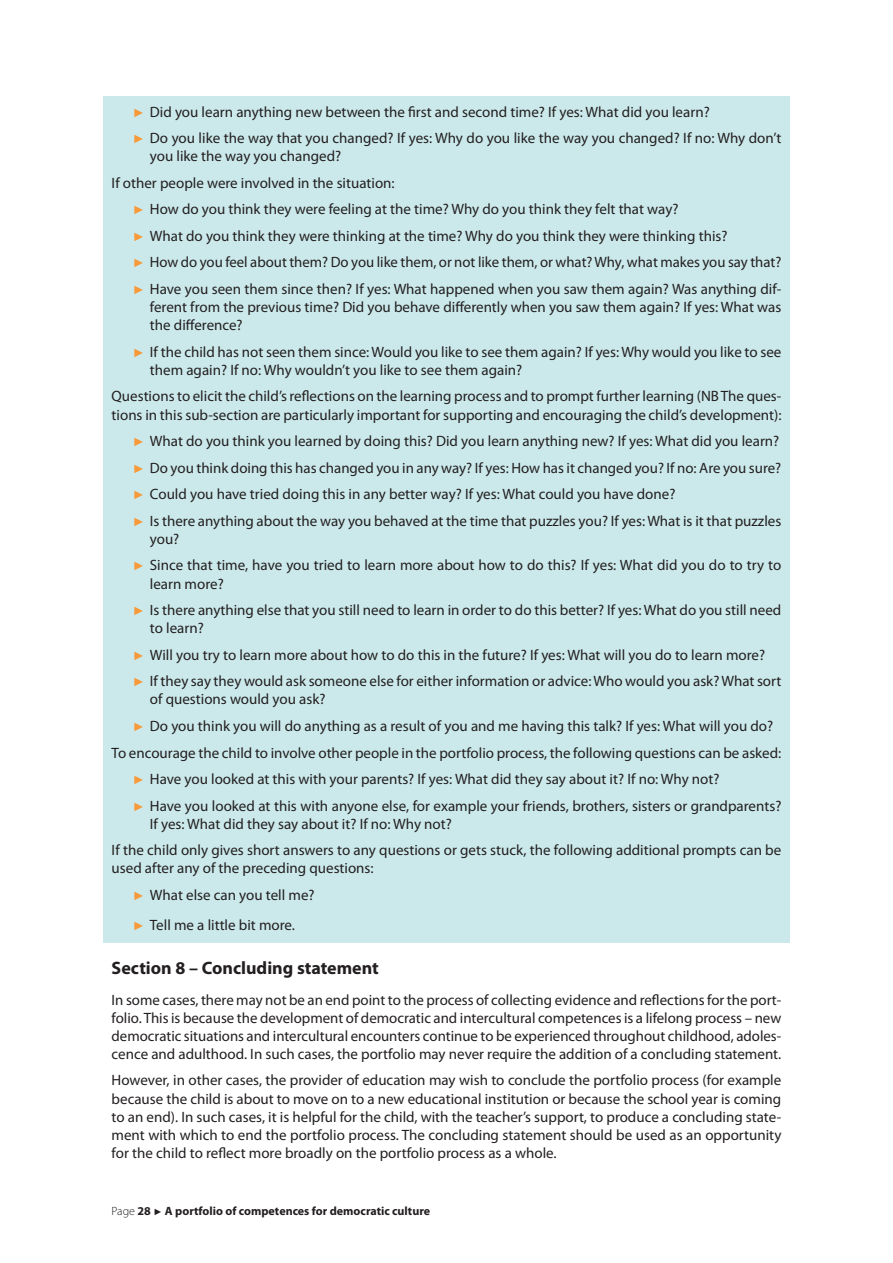
<style>
.page{position:relative;width:893px;height:1263px;background:#fff}
.page>*{position:absolute;margin:0;border:0;box-sizing:border-box;transform-origin:0 0}
.t1{font:700 18px "Myriad Pro";color:#231f20}
.t2{font:15px/26.5px "Myriad Pro";color:#231f20}
.t3{font:700 12px "Myriad Pro";color:#231f20}
.s1{font-family:"Arial";font-size:12px;color:#f89939}
.s2{font-weight:300}
.s3{font-family:"Arial";font-weight:400;font-size:9px}
</style>
<div class="page">
<div style="left:103px;top:97px;width:687px;height:32px;background:#cbe9eb"></div>
<div style="left:103px;top:123px;width:687px;height:50px;background:#cbe9eb"></div>
<div style="left:103px;top:168px;width:687px;height:32px;background:#cbe9eb"></div>
<div style="left:103px;top:195px;width:687px;height:32px;background:#cbe9eb"></div>
<div style="left:103px;top:221px;width:687px;height:32px;background:#cbe9eb"></div>
<div style="left:103px;top:248px;width:687px;height:32px;background:#cbe9eb"></div>
<div style="left:103px;top:274px;width:687px;height:68px;background:#cbe9eb"></div>
<div style="left:103px;top:337px;width:687px;height:50px;background:#cbe9eb"></div>
<div style="left:103px;top:382px;width:687px;height:50px;background:#cbe9eb"></div>
<div style="left:103px;top:426px;width:687px;height:32px;background:#cbe9eb"></div>
<div style="left:103px;top:453px;width:687px;height:32px;background:#cbe9eb"></div>
<div style="left:103px;top:479px;width:687px;height:32px;background:#cbe9eb"></div>
<div style="left:103px;top:506px;width:687px;height:50px;background:#cbe9eb"></div>
<div style="left:103px;top:551px;width:687px;height:50px;background:#cbe9eb"></div>
<div style="left:103px;top:595px;width:687px;height:50px;background:#cbe9eb"></div>
<div style="left:103px;top:640px;width:687px;height:32px;background:#cbe9eb"></div>
<div style="left:103px;top:667px;width:687px;height:50px;background:#cbe9eb"></div>
<div style="left:103px;top:711px;width:687px;height:32px;background:#cbe9eb"></div>
<div style="left:103px;top:738px;width:687px;height:32px;background:#cbe9eb"></div>
<div style="left:103px;top:764px;width:687px;height:32px;background:#cbe9eb"></div>
<div style="left:103px;top:791px;width:687px;height:50px;background:#cbe9eb"></div>
<div style="left:103px;top:836px;width:687px;height:50px;background:#cbe9eb"></div>
<div style="left:103px;top:880px;width:687px;height:32px;background:#cbe9eb"></div>
<div style="left:103px;top:909px;width:687px;height:33px;background:#cbe9eb"></div>
<p class="t2" style="left:133px;top:98px;width:650px"><span class="s1">►</span> Did you learn anything new between the first and second time? If yes: What did you learn?<br><span class="s1">►</span> Do you like the way that you changed? If yes: Why do you like the way you changed? If no: Why don’t</p>
<p class="t2" style="left:150px;top:143px;width:193px">you like the way you changed?</p>
<p class="t2" style="left:112px;top:169px;width:285px">If other people were involved in the situation:</p>
<p class="t2" style="left:133px;top:196px;width:547px"><span class="s1">►</span> How do you think they were feeling at the time? Why do you think they felt that way?</p>
<p class="t2" style="left:133px;top:222px;width:596px"><span class="s1">►</span> What do you think they were thinking at the time? Why do you think they were thinking this?</p>
<p class="t2" style="left:133px;top:249px;width:650px"><span class="s1">►</span> How do you feel about them? Do you like them, or not like them, or what? Why, what makes you say that?</p>
<p class="t2" style="left:133px;top:275px;width:650px"><span class="s1">►</span> Have you seen them since then? If yes: What happened when you saw them again? Was anything dif-</p>
<p class="t2" style="left:150px;top:298px;width:633px;line-height:18px">ferent from the previous time? Did you behave differently when you saw them again? If yes: What was the difference?</p>
<p class="t2" style="left:150px;top:342px;width:633px;line-height:18px;text-indent:-17px"><span class="s1">►</span> If the child has not seen them since: Would you like to see them again? If yes: Why would you like to see them again? If no: Why wouldn’t you like to see them again?</p>
<p class="t2" style="left:112px;top:387px;width:671px;line-height:18px">Questions to elicit the child’s reflections on the learning process and to prompt further learning (NB The ques&shy;tions in this sub-section are particularly important for supporting and encouraging the child’s development):</p>
<p class="t2" style="left:133px;top:427px;width:650px"><span class="s1">►</span> What do you think you learned by doing this? Did you learn anything new? If yes: What did you learn? <span class="s1">►</span> Do you think doing this has changed you in any way? If yes: How has it changed you? If no: Are you sure? <span class="s1">►</span> Could you have tried doing this in any better way? If yes: What could you have done?<br><span class="s1">►</span> Is there anything about the way you behaved at the time that puzzles you? If yes: What is it that puzzles</p>
<p class="t2" style="left:133px;top:525px;width:650px;text-indent:17px">you?<br><span class="s1">►</span> Since that time, have you tried to learn more about how to do this? If yes: What did you do to try to</p>
<p class="t2" style="left:133px;top:570px;width:650px;text-indent:17px">learn more?<br><span class="s1">►</span> Is there anything else that you still need to learn in order to do this better? If yes: What do you still need</p>
<p class="t2" style="left:133px;top:615px;width:650px;text-indent:17px">to learn?<br><span class="s1">►</span> Will you try to learn more about how to do this in the future? If yes: What will you do to learn more?<br><span class="s1">►</span> If they say they would ask someone else for either information or advice: Who would you ask? What sort</p>
<p class="t2" style="left:150px;top:686px;width:177px">of questions would you ask?</p>
<p class="t2" style="left:133px;top:712px;width:642px"><span class="s1">►</span> Do you think you will do anything as a result of you and me having this talk? If yes: What will you do?</p>
<p class="t2" style="left:112px;top:739px;width:671px">To encourage the child to involve other people in the portfolio process, the following questions can be asked:</p>
<p class="t2" style="left:133px;top:766px;width:588px"><span class="s1">►</span> Have you looked at this with your parents? If yes: What did they say about it? If no: Why not?</p>
<p class="t2" style="left:133px;top:792px;width:650px"><span class="s1">►</span> Have you looked at this with anyone else, for example your friends, brothers, sisters or grandparents?</p>
<p class="t2" style="left:112px;top:810px;width:671px;text-indent:38px">If yes: What did they say about it? If no: Why not?<br>If the child only gives short answers to any questions or gets stuck, the following additional prompts can be</p>
<p class="t2" style="left:133px;top:855px;width:242px;text-indent:-21px">used after any of the preceding questions: <span class="s1">►</span> What else can you tell me?</p>
<p class="t2" style="left:133px;top:912px;width:164px"><span class="s1">►</span> Tell me a little bit more.</p>
<p class="t1" style="left:112px;top:956px;width:269px">Section 8 – Concluding statement</p>
<p class="t2" style="left:112px;top:990px;width:671px;line-height:18px;text-align:justify">In some cases, there may not be an end point to the process of collecting evidence and reflections for the port&shy;folio. This is because the development of democratic and intercultural competences is a lifelong process – new democratic situations and intercultural encounters continue to be experienced throughout childhood, adoles&shy;cence and adulthood. In such cases, the portfolio may never require the addition of a concluding statement.</p>
<p class="t2" style="left:112px;top:1071px;width:671px;line-height:18px;text-align:justify">However, in other cases, the provider of education may wish to conclude the portfolio process (for example because the child is about to move on to a new educational institution or because the school year is coming to an end). In such cases, it is helpful for the child, with the teacher’s support, to produce a concluding state&shy;ment with which to end the portfolio process. The concluding statement should be used as an opportunity for the child to reflect more broadly on the portfolio process as a whole.</p>
<p class="t3" style="left:112px;top:1203px;width:320px"><span class="s2">Page</span> 28 <span class="s3">►</span> A portfolio of competences for democratic culture</p>
</div>
